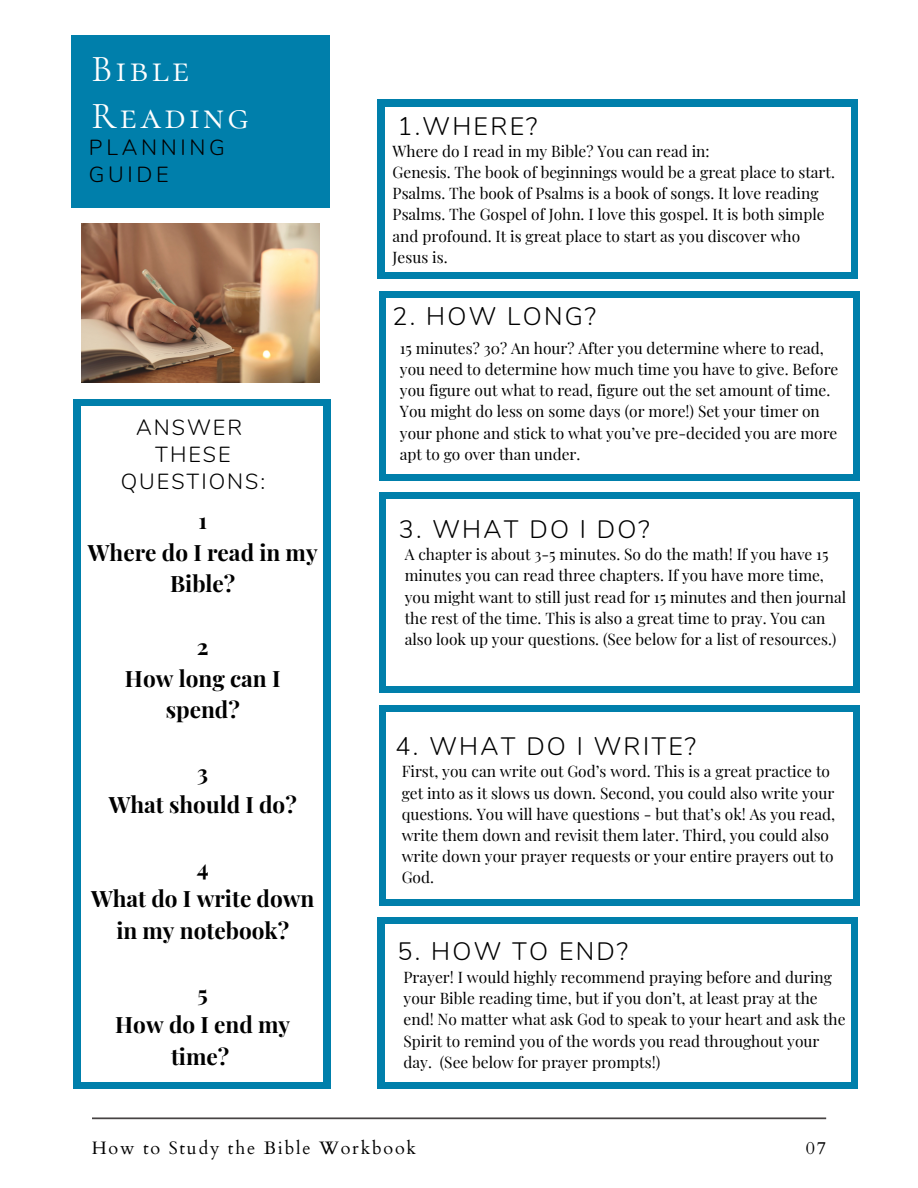
<style>
.page{position:relative;width:918px;height:1188px;background:#fff}
.page>*{position:absolute;margin:0;border:0;box-sizing:border-box;transform-origin:0 0}
.t1{font:37.2px/47.2px "Cormorant SC";letter-spacing:.09em;color:#fff}
.t2{font:300 25.05px "Nunito";letter-spacing:.09em;color:#000}
.t3{font:700 22.5px/31.5px "Playfair Display";color:#000;text-align:center}
.t4{font:300 21.75px/27px "Nunito";letter-spacing:.09em;color:#000;text-align:center}
.t5{font:300 21.75px/27px "Nunito";letter-spacing:.17em;color:#000}
.t6{font:18px "Cardo";letter-spacing:.1em;color:#000}
.t7{font:15.45px/21.1px "Playfair Display";color:#000}
</style>
<div class="page">
<div style="left:72px;top:35px;width:258px;height:172px;background:#007fab"></div>
<div style="left:378px;top:99px;width:480px;height:180px;background:#007fab"></div>
<div style="left:385px;top:107px;width:466px;height:165px;background:#fff"></div>
<div style="left:379px;top:291px;width:481px;height:189px;background:#007fab"></div>
<div style="left:386px;top:299px;width:466px;height:174px;background:#fff"></div>
<div style="left:379px;top:492px;width:481px;height:201px;background:#007fab"></div>
<div style="left:386px;top:500px;width:466px;height:186px;background:#fff"></div>
<div style="left:379px;top:705px;width:481px;height:201px;background:#007fab"></div>
<div style="left:386px;top:712px;width:466px;height:186px;background:#fff"></div>
<div style="left:378px;top:917px;width:480px;height:172px;background:#007fab"></div>
<div style="left:385px;top:925px;width:466px;height:156px;background:#fff"></div>
<div style="left:73px;top:399px;width:257px;height:690px;background:#007fab"></div>
<div style="left:81px;top:407px;width:241px;height:674px;background:#fff"></div>
<svg style="left:92px;top:1117px;width:734px;height:2px"></svg>
<img style="left:82px;top:224px;width:237px;height:158px">
<h1 class="t1" style="left:91px;top:46px;width:159px">Bible<br>Reading</h1>
<h3 class="t5" style="left:89px;top:134px;width:138px">PLANNING<br>GUIDE</h3>
<p class="t7" style="left:393px;top:140px;width:444px">Where do I read in my Bible? You can read in:<br>Genesis. The book of beginnings would be a great place to start.<br>Psalms. The book of Psalms is a book of songs. It love reading Psalms. The Gospel of John. I love this gospel. It is both simple and profound. It is great place to start as you discover who Jesus is.</p>
<h2 class="t2" style="left:397px;top:109px;width:142px">1.WHERE?</h2>
<h3 class="t4" style="left:121px;top:415px;width:146px">ANSWER<br>THESE<br>QUESTIONS:</h3>
<h3 class="t3" style="left:88px;top:504px;width:231px">1<br>Where do I read in my<br>Bible?</h3>
<h3 class="t3" style="left:125px;top:630px;width:157px">2<br>How long can I spend?</h3>
<h3 class="t3" style="left:109px;top:756px;width:190px">3<br>What should I do?</h3>
<h3 class="t3" style="left:91px;top:851px;width:225px">4<br>What do I write down in my notebook?</h3>
<h3 class="t3" style="left:115px;top:977px;width:177px">5<br>How do I end my time?</h3>
<h2 class="t2" style="left:393px;top:300px;width:205px">2. HOW LONG?</h2>
<p class="t7" style="left:400px;top:337px;width:440px">15 minutes? 30? An hour? After you determine where to read, you need to determine how much time you have to give. Before you figure out what to read, figure out the set amount of time.<br>You might do less on some days (or more!) Set your timer on your phone and stick to what you’ve pre-decided you are more apt to go over than under.</p>
<h2 class="t2" style="left:399px;top:512px;width:253px">3. WHAT DO I DO?</h2>
<p class="t7" style="left:405px;top:543px;width:443px">A chapter is about 3-5 minutes. So do the math! If you have 15 minutes you can read three chapters. If you have more time, you might want to still just read for 15 minutes and then journal the rest of the time. This is also a great time to pray. You can also look up your questions. (See below for a list of resources.)</p>
<h2 class="t2" style="left:396px;top:729px;width:302px">4. WHAT DO I WRITE?</h2>
<p class="t7" style="left:402px;top:760px;width:435px">First, you can write out God’s word. This is a great practice to get into as it slows us down. Second, you could also write your questions. You will have questions - but that’s ok! As you read, write them down and revisit them later. Third, you could also write down your prayer requests or your entire prayers out to God.</p>
<h2 class="t2" style="left:397px;top:935px;width:232px">5. HOW TO END?</h2>
<p class="t7" style="left:404px;top:966px;width:443px">Prayer! I would highly recommend praying before and during your Bible reading time, but if you don’t, at least pray at the end! No matter what ask God to speak to your heart and ask the Spirit to remind you of the words you read throughout your day. (See below for prayer prompts!)</p>
<p class="t6" style="left:92px;top:1137px;width:326px">How to Study the Bible Workbook</p>
<p class="t6" style="left:806px;top:1137px;width:22px">07</p>
</div>
